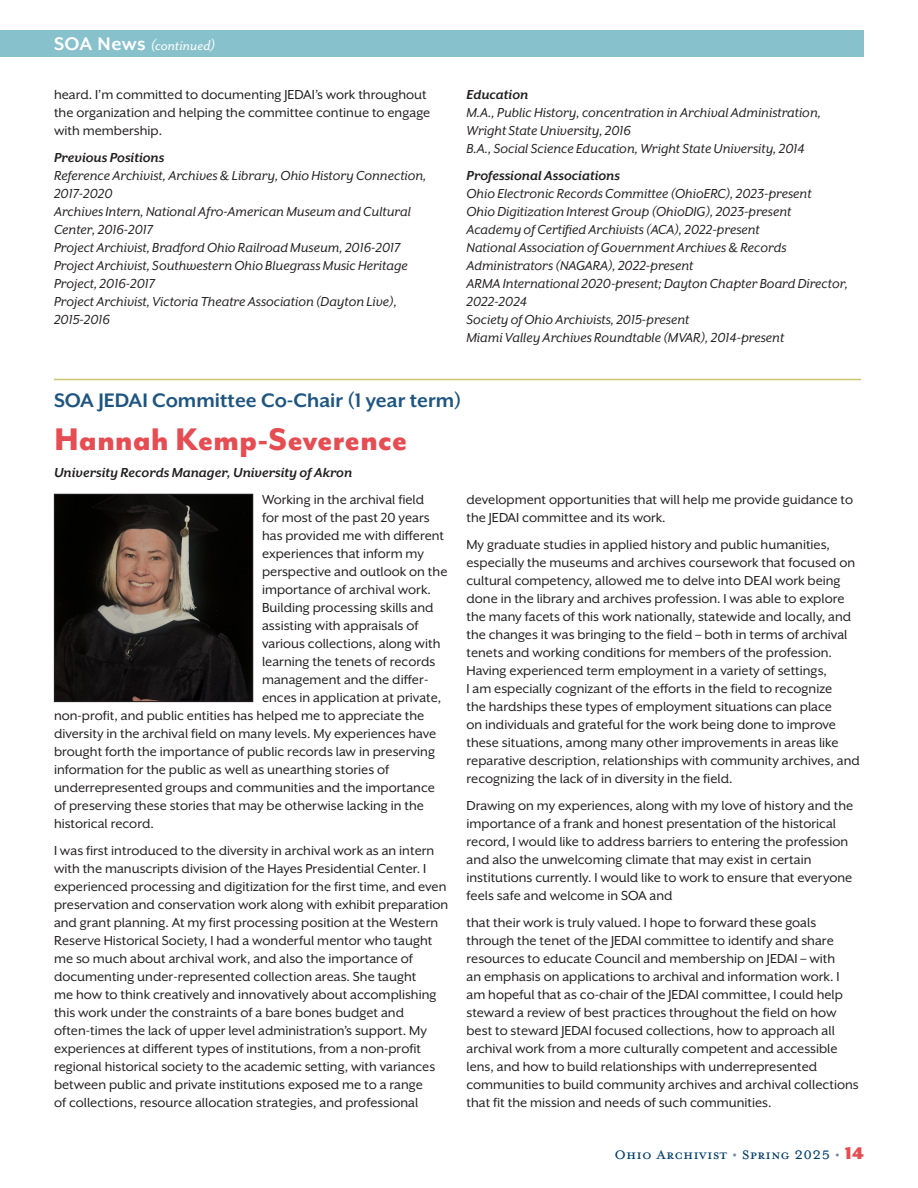
<style>
.page{position:relative;width:918px;height:1188px;background:#fff}
.page>*{position:absolute;margin:0;border:0;box-sizing:border-box;transform-origin:0 0}
.headline_2__small_no_span{font:800 36px "Mr Eaves Mod OT";letter-spacing:-.005em;color:#e54d53}
.subtitle_w_rule_above_no_span{font:700 22.5px "Mr Eaves XL San OT";color:#1e5581}
.t1{font:19.5px "Mrs Eaves Petite Caps OT";color:#003d6a}
.running_head{font:italic 16.5px "Mr Eaves San OT";color:#fff}
.basic{font:15px/18px "Mr Eaves XL San OT";color:#231f20}
.basic-2{font:italic 15px/18px "Mr Eaves XL San OT";color:#231f20}
.Paragraph_basic__span_allStyle_1{font:italic 700 15px "Mr Eaves XL San OT";color:#231f20}
.s1{font-family:"Mr Eaves XL San OT";font-weight:700;font-style:normal;font-size:21px}
.s2{font-weight:700}
.s3{color:#7989a0}
.s4{font-family:"Mr Eaves XL San OT";font-weight:900;color:#e54d53}
</style>
<div class="page">
<div style="left:0;top:30px;width:864px;height:27px;background:#87c1cc"></div>
<hr style="left:54px;top:379px;width:807px;height:1px;background:#ccc56e">
<img style="left:56px;top:496px;width:195px;height:204px">
<div style="left:54px;top:494px;width:199px;height:208px;border:1px solid #231f20"></div>
<h1 class="running_head" style="left:54px;top:36px;width:163px"><span class="s1">SOA News</span> (continued)</h1>
<p class="basic" style="left:54px;top:86px;width:378px">heard. I’m committed to documenting JEDAI’s work throughout the organization and helping the committee continue to engage with membership.</p>
<p class="basic-2" style="left:54px;top:149px;width:374px"><span class="s2">Previous Positions<br></span>Reference Archivist, Archives &amp; Library, Ohio History Connection, 2017-2020<br>Archives Intern, National Afro-American Museum and Cultural Center, 2016-2017<br>Project Archivist, Bradford Ohio Railroad Museum, 2016-2017<br>Project Archivist, Southwestern Ohio Bluegrass Music Heritage Project, 2016-2017<br>Project Archivist, Victoria Theatre Association (Dayton Live), 2015-2016</p>
<p class="basic-2" style="left:466px;top:86px;width:356px"><span class="s2">Education<br></span>M.A., Public History, concentration in Archival Administration, Wright State University, 2016<br>B.A., Social Science Education, Wright State University, 2014</p>
<p class="basic-2" style="left:466px;top:167px;width:383px"><span class="s2">Professional Associations<br></span>Ohio Electronic Records Committee (OhioERC), 2023-present<br>Ohio Digitization Interest Group (OhioDIG), 2023-present Academy of Certified Archivists (ACA), 2022-present<br>National Association of Government Archives &amp; Records Administrators (NAGARA), 2022-present<br>ARMA International 2020-present; Dayton Chapter Board Director, 2022-2024<br>Society of Ohio Archivists, 2015-present<br>Miami Valley Archives Roundtable (MVAR), 2014-present</p>
<p class="subtitle_w_rule_above_no_span" style="left:54px;top:388px;width:409px">SOA JEDAI Committee Co-Chair (1 year term)</p>
<h2 class="headline_2__small_no_span" style="left:54px;top:418px;width:355px">Hannah Kemp-Severence</h2>
<p class="Paragraph_basic__span_allStyle_1" style="left:54px;top:464px;width:300px">University Records Manager, University of Akron</p>
<p class="basic" style="left:262px;top:491px;width:164px">Working in the archival field</p>
<p class="basic" style="left:262px;top:509px;width:169px">for most of the past 20 years</p>
<p class="basic" style="left:262px;top:527px;width:184px">has provided me with different</p>
<p class="basic" style="left:262px;top:545px;width:163px">experiences that inform my</p>
<p class="basic" style="left:262px;top:563px;width:187px">perspective and outlook on the</p>
<p class="basic" style="left:262px;top:581px;width:170px">importance of archival work.</p>
<p class="basic" style="left:262px;top:599px;width:173px">Building processing skills and</p>
<p class="basic" style="left:262px;top:617px;width:158px">assisting with appraisals of</p>
<p class="basic" style="left:262px;top:635px;width:180px">various collections, along with</p>
<p class="basic" style="left:262px;top:653px;width:175px">learning the tenets of records</p>
<p class="basic" style="left:262px;top:671px;width:168px">management and the differ-</p>
<p class="basic" style="left:262px;top:689px;width:181px">ences in application at private,</p>
<p class="basic" style="left:54px;top:707px;width:372px">non-profit, and public entities has helped me to appreciate the</p>
<p class="basic" style="left:54px;top:725px;width:384px">diversity in the archival field on many levels. My experiences have</p>
<p class="basic" style="left:54px;top:743px;width:383px">brought forth the importance of public records law in preserving</p>
<p class="basic" style="left:54px;top:761px;width:337px">information for the public as well as unearthing stories of</p>
<p class="basic" style="left:54px;top:779px;width:382px">underrepresented groups and communities and the importance</p>
<p class="basic" style="left:54px;top:797px;width:371px">of preserving these stories that may be otherwise lacking in the</p>
<p class="basic" style="left:54px;top:815px;width:101px">historical record.</p>
<p class="basic" style="left:54px;top:842px;width:396px">I was first introduced to the diversity in archival work as an intern with the manuscripts division of the Hayes Presidential Center. I experienced processing and digitization for the first time, and even preservation and conservation work along with exhibit preparation and grant planning. At my first processing position at the Western Reserve Historical Society, I had a wonderful mentor who taught me so much about archival work, and also the importance of documenting under-represented collection areas. She taught<br>me how to think creatively and innovatively about accomplishing this work under the constraints of a bare bones budget and often-times the lack of upper level administration’s support. My experiences at different types of institutions, from a non-profit regional historical society to the academic setting, with variances between public and private institutions exposed me to a range<br>of collections, resource allocation strategies, and professional</p>
<p class="basic" style="left:466px;top:491px;width:388px">development opportunities that will help me provide guidance to the JEDAI committee and its work.</p>
<p class="basic" style="left:466px;top:536px;width:395px">My graduate studies in applied history and public humanities, especially the museums and archives coursework that focused on cultural competency, allowed me to delve into DEAI work being done in the library and archives profession. I was able to explore the many facets of this work nationally, statewide and locally, and the changes it was bringing to the field – both in terms of archival tenets and working conditions for members of the profession.<br>Having experienced term employment in a variety of settings,<br>I am especially cognizant of the efforts in the field to recognize<br>the hardships these types of employment situations can place<br>on individuals and grateful for the work being done to improve these situations, among many other improvements in areas like reparative description, relationships with community archives, and recognizing the lack of in diversity in the field.</p>
<p class="basic" style="left:466px;top:797px;width:388px">Drawing on my experiences, along with my love of history and the importance of a frank and honest presentation of the historical record, I would like to address barriers to entering the profession and also the unwelcoming climate that may exist in certain institutions currently. I would like to work to ensure that everyone feels safe and welcome in SOA and</p>
<p class="basic" style="left:466px;top:914px;width:394px">that their work is truly valued. I hope to forward these goals through the tenet of the JEDAI committee to identify and share resources to educate Council and membership on JEDAI – with<br>an emphasis on applications to archival and information work. I am hopeful that as co-chair of the JEDAI committee, I could help steward a review of best practices throughout the field on how best to steward JEDAI focused collections, how to approach all archival work from a more culturally competent and accessible lens, and how to build relationships with underrepresented communities to build community archives and archival collections that fit the mission and needs of such communities.</p>
<h3 class="t1" style="left:615px;top:1146px;width:251px">Ohio Archivist <span class="s3">•</span> Spring 2025 <span class="s3">•</span> <span class="s4">14</span></h3>
</div>
